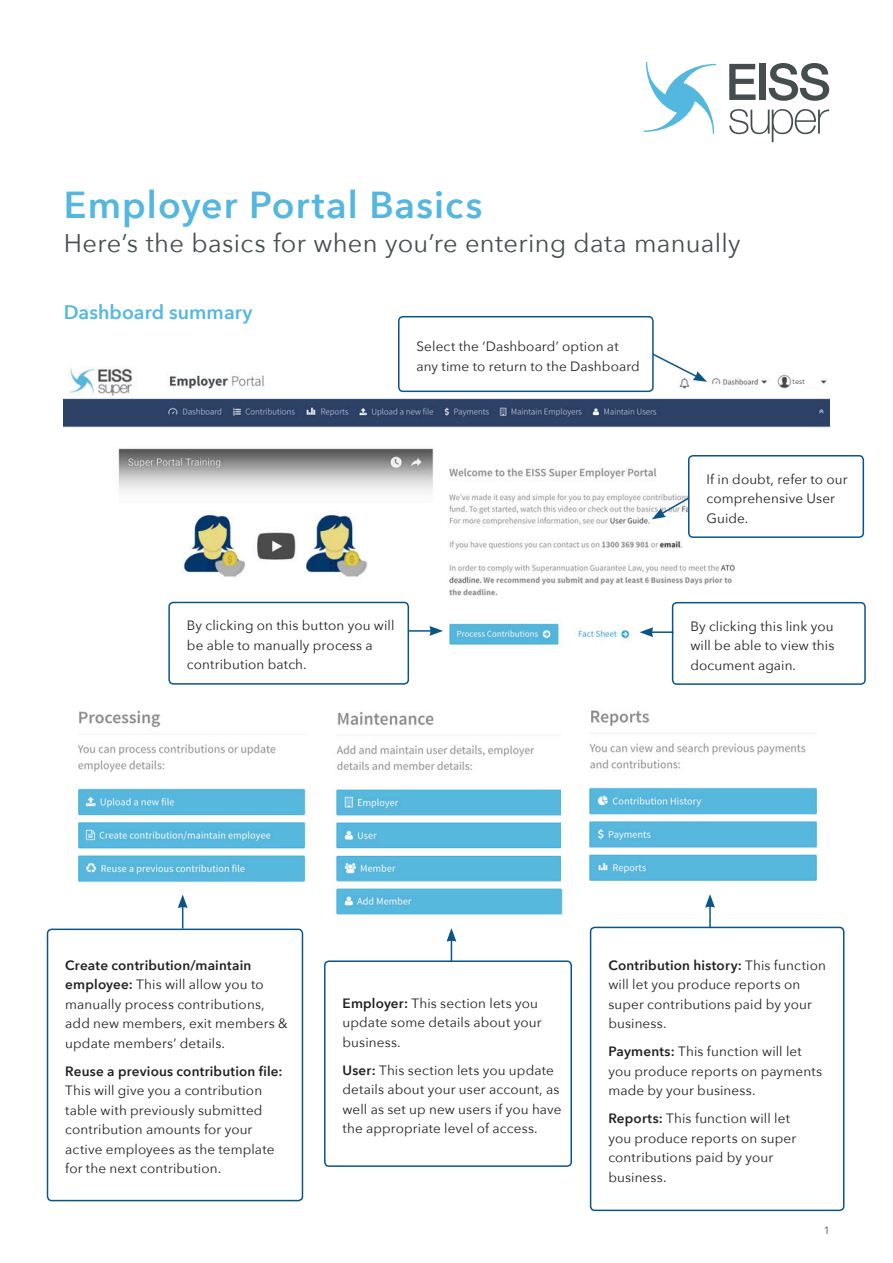
<style>
.page{position:relative;width:893px;height:1263px;background:#fff}
.page>*{position:absolute;margin:0;border:0;box-sizing:border-box;transform-origin:0 0}
.t1{font:600 37.5px "Avenir Next";letter-spacing:.03em;color:#54b7df}
.t2{font:25.5px "Avenir Next";letter-spacing:.01em;color:#464d4e}
.head_1{font:600 19.5px "Avenir Next";color:#54b7df}
.body{font:13.5px/19.5px "Avenir Next";letter-spacing:.01em;color:#231f20}
.t3{font:10.5px "Avenir Next LT Pro";color:#464d4e}
.t4{font:7.5px "Avenir Next LT Pro";color:#494d4f}
.s1{font-weight:600}
</style>
<div class="page">
<svg style="left:644px;top:62px;width:72px;height:72px"></svg>
<svg style="left:729px;top:109px;width:100px;height:33px"></svg>
<svg style="left:729px;top:64px;width:27px;height:36px"></svg>
<div style="left:760px;top:64px;width:6px;height:36px;background:#464d4e"></div>
<svg style="left:769px;top:63px;width:60px;height:38px"></svg>
<img style="left:64px;top:367px;width:765px;height:460px">
<div style="left:793px;top:377px;width:26px;height:10px;background:#fff"></div>
<div style="left:47px;top:928px;width:256px;height:273px;border:2px solid #0b5488;border-radius:4px"></div>
<div style="left:324px;top:960px;width:248px;height:207px;border:2px solid #0b5488;border-radius:4px"></div>
<div style="left:590px;top:927px;width:254px;height:284px;border:2px solid #0b5488;border-radius:4px"></div>
<img style="left:74px;top:702px;width:234px;height:181px">
<img style="left:332px;top:705px;width:233px;height:212px">
<img style="left:587px;top:704px;width:234px;height:178px">
<div style="left:561px;top:720px;width:26px;height:169px;background:#fff"></div>
<hr style="left:709px;top:905px;width:2px;height:23px;background:#0b5488">
<svg style="left:705px;top:894px;width:10px;height:14px"></svg>
<svg style="left:446px;top:928px;width:10px;height:34px"></svg>
<svg style="left:178px;top:894px;width:10px;height:34px"></svg>
<div style="left:168px;top:602px;width:241px;height:83px;border:2px solid #0b5488;border-radius:4px"></div>
<hr style="left:409px;top:630px;width:23px;height:2px;background:#0b5488">
<svg style="left:429px;top:626px;width:14px;height:10px"></svg>
<div style="left:672px;top:602px;width:194px;height:83px;border:2px solid #0b5488;border-radius:4px"></div>
<hr style="left:651px;top:631px;width:23px;height:2px;background:#0b5488">
<svg style="left:639px;top:627px;width:14px;height:10px"></svg>
<svg style="left:652px;top:478px;width:36px;height:41px"></svg>
<svg style="left:654px;top:354px;width:53px;height:28px"></svg>
<div style="left:399px;top:317px;width:254px;height:74px;background:#fff;border-radius:4px"></div>
<div style="left:398px;top:316px;width:256px;height:76px;border:2px solid #0b5488;border-radius:4px"></div>
<div style="left:689px;top:456px;width:174px;height:81px;background:#fff;border-radius:4px"></div>
<div style="left:688px;top:455px;width:176px;height:83px;border:2px solid #0b5488;border-radius:4px"></div>
<div style="left:657px;top:463px;width:29px;height:20px;background:#fff"></div>
<h1 class="t1" style="left:64px;top:173px;width:420px">Employer Portal Basics</h1>
<h2 class="t2" style="left:64px;top:222px;width:678px">Here’s the basics for when you’re entering data manually</h2>
<p class="head_1" style="left:64px;top:296px;width:190px">Dashboard summary</p>
<p class="body" style="left:416px;top:336px;width:225px">Select the ‘Dashboard’ option at any time to return to the Dashboard</p>
<p class="t4" style="left:793px;top:377px;width:14px">test</p>
<p class="body" style="left:706px;top:469px;width:143px">If in doubt, refer to our comprehensive User<br>Guide.</p>
<p class="body" style="left:187px;top:615px;width:209px">By clicking on this button you will be able to manually process a contribution batch.</p>
<p class="body" style="left:690px;top:616px;width:145px;text-align:justify">By clicking this link you will be able to view this document again.</p>
<p class="body" style="left:65px;top:955px;width:224px"><span class="s1">Create contribution/maintain employee:</span> This will allow you to manually process contributions, add new members, exit members &amp; update members’ details.</p>
<p class="body" style="left:65px;top:1061px;width:219px"><span class="s1">Reuse a previous contribution file:<br></span>This will give you a contribution table with previously submitted contribution amounts for your active employees as the template for the next contribution.</p>
<p class="body" style="left:343px;top:993px;width:201px"><span class="s1">Employer:</span> This section lets you update some details about your business.</p>
<p class="body" style="left:343px;top:1060px;width:220px"><span class="s1">User:</span> This section lets you update details about your user account, as well as set up new users if you have the appropriate level of access.</p>
<p class="body" style="left:608px;top:954px;width:219px"><span class="s1">Contribution history:</span> This function will let you produce reports on super contributions paid by your business.</p>
<p class="body" style="left:608px;top:1041px;width:215px"><span class="s1">Payments:</span> This function will let you produce reports on payments made by your business.</p>
<p class="body" style="left:608px;top:1108px;width:189px"><span class="s1">Reports:</span> This function will let you produce reports on super contributions paid by your business.</p>
<p class="t3" style="left:824px;top:1224px;width:8px">1</p>
</div>
